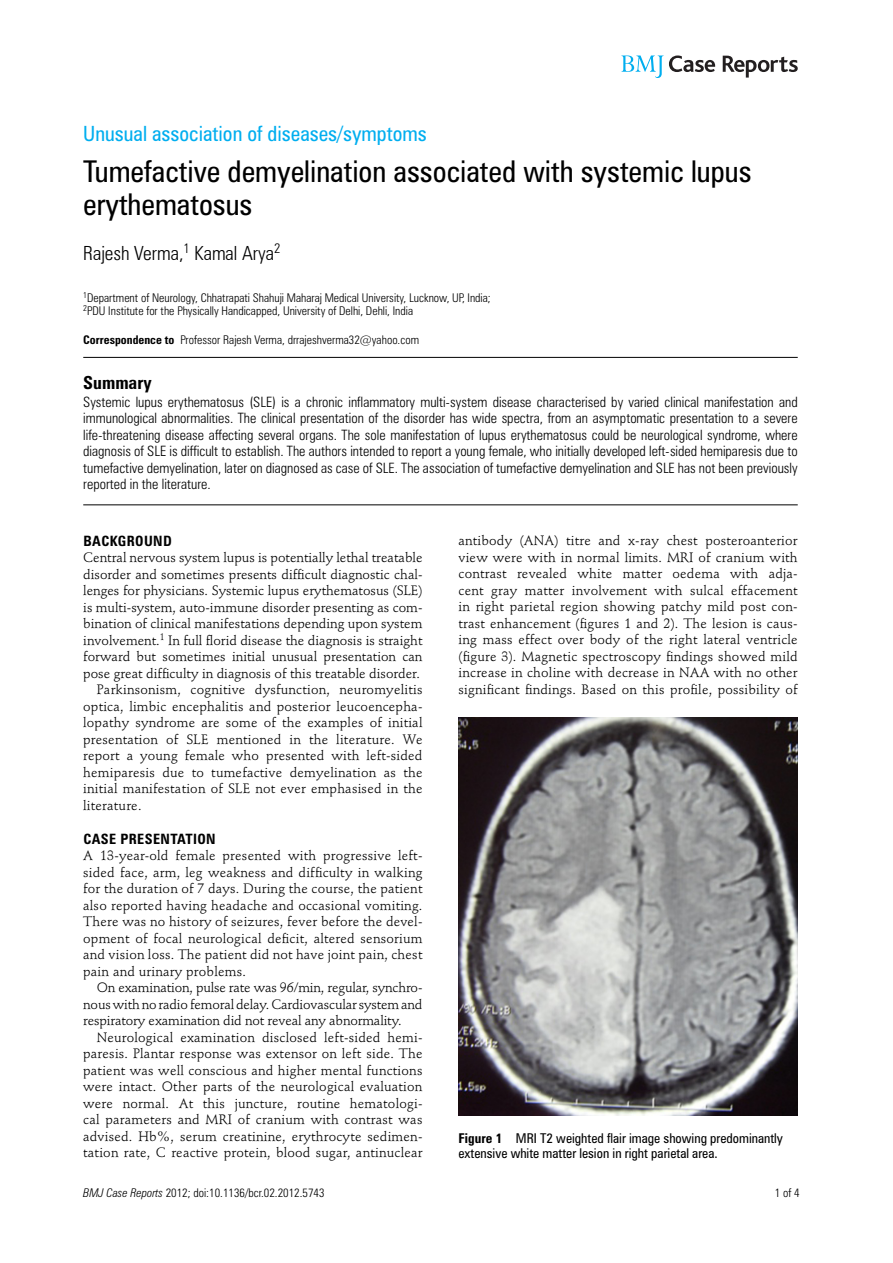
<style>
.page{position:relative;width:893px;height:1263px;background:#fff}
.page>*{position:absolute;margin:0;border:0;box-sizing:border-box;transform-origin:0 0}
.t1{font:condensed 30px/33px "Zurich BT";color:#000}
.t2{font:condensed 21px "Zurich BT";color:#00aeef}
.t3{font:300 condensed 19.5px "Zurich BT";color:#000}
.t4{font:700 condensed 18px "Zurich BT";color:#000}
.t5{font:300 condensed 14.25px/16.5px "Zurich BT";color:#000;text-align:justify}
.t6{font:700 condensed 14.25px "Zurich BT";letter-spacing:.03em;color:#000}
.t7{font:13.5px/16.5px "Stempel Schneidler Std";letter-spacing:.015em;color:#000;text-align:justify}
.t8{font:condensed 13.5px/15px "Zurich BT";color:#000}
.t9{font:300 condensed 12px/13.5px "Zurich BT";color:#000}
.s1{font-weight:700}
.s2{font-style:italic}
</style>
<div class="page">
<svg style="left:621px;top:56px;width:94px;height:22px"></svg>
<svg style="left:723px;top:56px;width:75px;height:22px"></svg>
<hr style="left:83px;top:357px;width:715px;height:1px;background:#000">
<hr style="left:83px;top:505px;width:715px;height:1px;background:#000">
<img style="left:458px;top:718px;width:340px;height:397px">
<h2 class="t2" style="left:83px;top:126px;width:345px">Unusual association of diseases/symptoms</h2>
<h1 class="t1" style="left:83px;top:157px;width:670px">Tumefactive demyelination associated with systemic lupus erythematosus</h1>
<h3 class="t3" style="left:83px;top:246px;width:199px">Rajesh Verma, <sup>1</sup> Kamal Arya <sup>2</sup></h3>
<p class="t9" style="left:83px;top:292px;width:409px"><sup>1</sup> Department of Neurology, Chhatrapati Shahuji Maharaj Medical University, Lucknow, UP, India ;<br><sup>2</sup> PDU Institute for the Physically Handicapped, University of Delhi, Dehli, India</p>
<p class="t9" style="left:83px;top:334px;width:337px"><span class="s1">Correspondence to</span> Professor Rajesh Verma, drrajeshverma32@yahoo.com</p>
<h3 class="t4" style="left:83px;top:376px;width:70px">Summary</h3>
<p class="t5" style="left:83px;top:395px;width:716px">Systemic lupus erythematosus (SLE) is a chronic inflammatory multi-system disease characterised by varied clinical manifestation and immunological abnormalities. The clinical presentation of the disorder has wide spectra, from an asymptomatic presentation to a severe life-threatening disease affecting several organs. The sole manifestation of lupus erythematosus could be neurological syndrome, where diagnosis of SLE is difficult to establish. The authors intended to report a young female, who initially developed left-sided hemiparesis due to tumefactive demyelination, later on diagnosed as case of SLE. The association of tumefactive demyelination and SLE has not been previously reported in the literature.</p>
<p class="t6" style="left:83px;top:536px;width:90px">BACKGROUND</p>
<p class="t7" style="left:83px;top:551px;width:341px">Central nervous system lupus is potentially lethal treatable</p>
<p class="t7" style="left:83px;top:567px;width:341px">disorder and sometimes presents difficult diagnostic chal-</p>
<p class="t7" style="left:83px;top:584px;width:341px">lenges for physicians. Systemic lupus erythematosus (SLE)</p>
<p class="t7" style="left:83px;top:600px;width:341px">is multi-system, auto-immune disorder presenting as com-</p>
<p class="t7" style="left:83px;top:617px;width:341px">bination of clinical manifestations depending upon system</p>
<p class="t7" style="left:83px;top:633px;width:341px">involvement. <sup>1</sup> In full florid disease the diagnosis is straight</p>
<p class="t7" style="left:83px;top:650px;width:341px">forward but sometimes initial unusual presentation can</p>
<p class="t7" style="left:83px;top:666px;width:338px">pose great difficulty in diagnosis of this treatable disorder.</p>
<p class="t7" style="left:97px;top:683px;width:327px">Parkinsonism, cognitive dysfunction, neuromyelitis</p>
<p class="t7" style="left:83px;top:699px;width:341px">optica, limbic encephalitis and posterior leucoencepha-</p>
<p class="t7" style="left:83px;top:716px;width:341px">lopathy syndrome are some of the examples of initial</p>
<p class="t7" style="left:83px;top:732px;width:341px">presentation of SLE mentioned in the literature. We</p>
<p class="t7" style="left:83px;top:749px;width:341px">report a young female who presented with left-sided</p>
<p class="t7" style="left:83px;top:765px;width:341px">hemiparesis due to tumefactive demyelination as the</p>
<p class="t7" style="left:83px;top:782px;width:341px">initial manifestation of SLE not ever emphasised in the</p>
<p class="t7" style="left:83px;top:798px;width:60px">literature.</p>
<p class="t6" style="left:83px;top:833px;width:134px">CASE PRESENTATION</p>
<p class="t7" style="left:83px;top:848px;width:341px">A 13-year-old female presented with progressive left&shy;sided face, arm, leg weakness and difficulty in walking for the duration of 7 days. During the course, the patient also reported having headache and occasional vomiting.<br>There was no history of seizures, fever before the devel&shy;opment of focal neurological deficit, altered sensorium and vision loss. The patient did not have joint pain, chest pain and urinary problems.</p>
<p class="t7" style="left:83px;top:980px;width:341px;text-indent:14px">On examination, pulse rate was 96/min, regular, synchro&shy;nous with no radio femoral delay. Cardiovascular system and respiratory examination did not reveal any abnormality.</p>
<p class="t7" style="left:83px;top:1030px;width:341px;text-indent:14px">Neurological examination disclosed left-sided hemi&shy;paresis. Plantar response was extensor on left side. The patient was well conscious and higher mental functions were intact. Other parts of the neurological evaluation were normal. At this juncture, routine hematologi&shy;cal parameters and MRI of cranium with contrast was advised. Hb%, serum creatinine, erythrocyte sedimen&shy;tation rate, C reactive protein, blood sugar, antinuclear</p>
<p class="t7" style="left:458px;top:534px;width:341px">antibody (ANA) titre and x-ray chest posteroanterior view were with in normal limits. MRI of cranium with contrast revealed white matter oedema with adja&shy;cent gray matter involvement with sulcal effacement in right parietal region showing patchy mild post con&shy;trast enhancement (figures 1 and 2). The lesion is caus&shy;ing mass effect over body of the right lateral ventricle (figure 3). Magnetic spectroscopy findings showed mild increase in choline with decrease in NAA with no other significant findings. Based on this profile, possibility of</p>
<p class="t8" style="left:458px;top:1132px;width:326px"><span class="s1">Figure 1</span> MRI T2 weighted flair image showing predominantly extensive white matter lesion in right parietal area.</p>
<p class="t9" style="left:83px;top:1187px;width:243px"><span class="s2">BMJ Case Reports</span> 2012; doi:10.1136/bcr.02.2012.5743</p>
<p class="t9" style="left:775px;top:1187px;width:26px">1 of 4</p>
</div>
